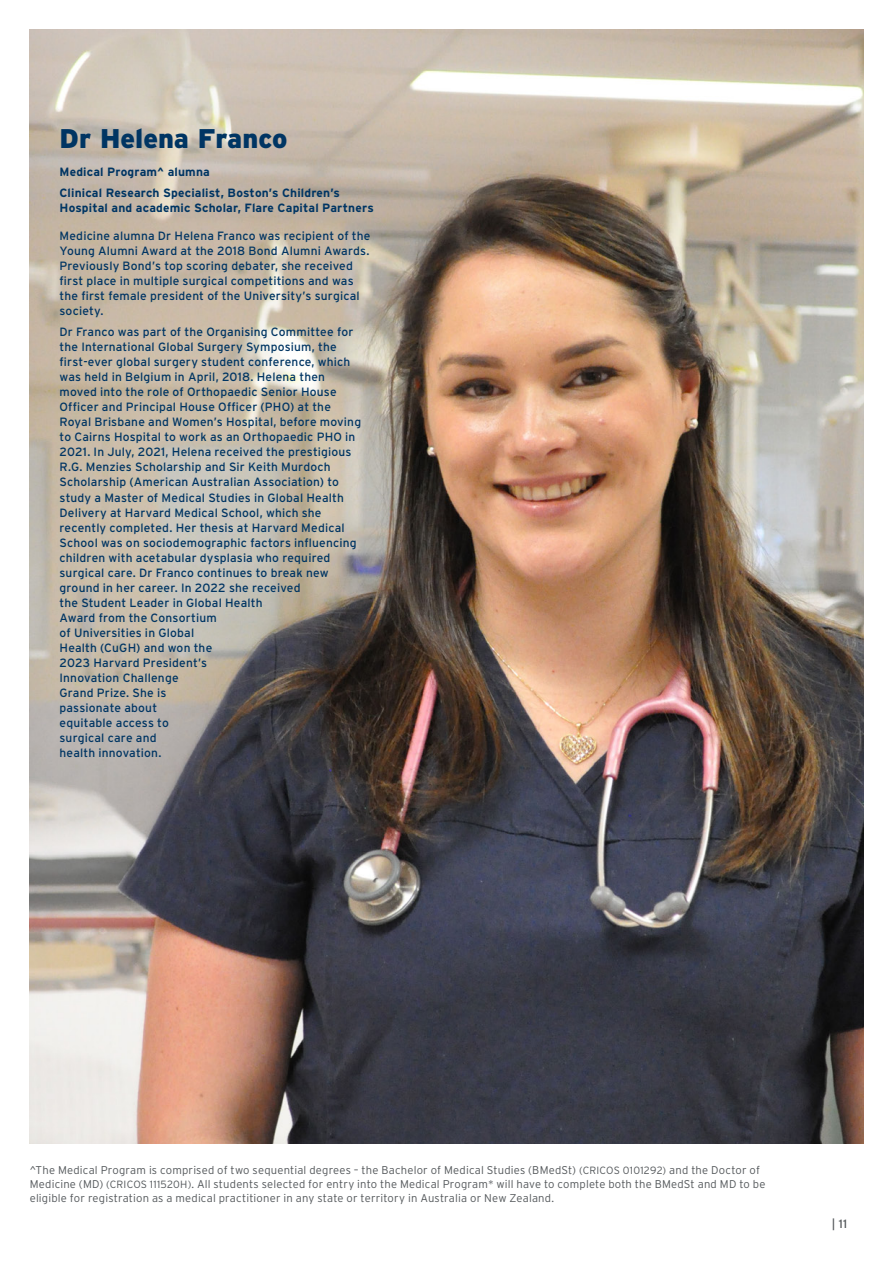
<style>
.page{position:relative;width:893px;height:1263px;background:#fff}
.page>*{position:absolute;margin:0;border:0;box-sizing:border-box;transform-origin:0 0}
.t1{font:900 27px "Interstate";color:#003563}
.t2{font:12px/15px "Interstate";letter-spacing:.015em;color:#003563}
.t3{font:700 12px/21.5px "Interstate";letter-spacing:.015em;color:#003563}
.t4{font:12px "Interstate";color:#54585b}
.t5{font:300 11.25px/14.2px "Interstate";letter-spacing:.015em;color:#54585b}
.s1{font-size:10.5px}
</style>
<div class="page">
<img style="left:30px;top:30px;width:833px;height:1114px">
<h1 class="t1" style="left:60px;top:122px;width:229px">Dr Helena Franco</h1>
<p class="t3" style="left:60px;top:161px;width:282px">Medical Program^ alumna<br>Clinical Research Specialist, Boston’s Children’s</p>
<p class="t3" style="left:60px;top:197px;width:316px">Hospital and academic Scholar, Flare Capital Partners</p>
<p class="t2" style="left:60px;top:228px;width:312px">Medicine alumna Dr Helena Franco was recipient of the Young Alumni Award at the 2018 Bond Alumni Awards.<br>Previously Bond’s top scoring debater, she received first place in multiple surgical competitions and was the first female president of the University’s surgical society.</p>
<p class="t2" style="left:60px;top:325px;width:303px">Dr Franco was part of the Organising Committee for the International Global Surgery Symposium, the first-ever global surgery student conference, which was held in Belgium in April, 2018. Helena then moved into the role of Orthopaedic Senior House Officer and Principal House Officer (PHO) at the Royal Brisbane and Women’s Hospital, before moving to Cairns Hospital to work as an Orthopaedic PHO in 2021. In July, 2021, Helena received the prestigious R.G. Menzies Scholarship and Sir Keith Murdoch Scholarship (American Australian Association) to study a Master of Medical Studies in Global Health Delivery at Harvard Medical School, which she recently completed. Her thesis at Harvard Medical School was on sociodemographic factors influencing children with acetabular dysplasia who required surgical care. Dr Franco continues to break new ground in her career. In 2022 she received<br>the Student Leader in Global Health<br>Award from the Consortium<br>of Universities in Global<br>Health (CuGH) and won the<br>2023 Harvard President’s<br>Innovation Challenge<br>Grand Prize. She is<br>passionate about<br>equitable access to<br>surgical care and<br>health innovation.</p>
<p class="t5" style="left:30px;top:1163px;width:737px">^The Medical Program is comprised of two sequential degrees – the Bachelor of Medical Studies (BMedSt) <span class="s1">(CRICOS 0101292)</span> and the Doctor of<br>Medicine (MD) <span class="s1">(CRICOS 111520H)</span>. All students selected for entry into the Medical Program* will have to complete both the BMedSt and MD to be eligible for registration as a medical practitioner in any state or territory in Australia or New Zealand.</p>
<p class="t4" style="left:832px;top:1216px;width:17px">| 11</p>
</div>
